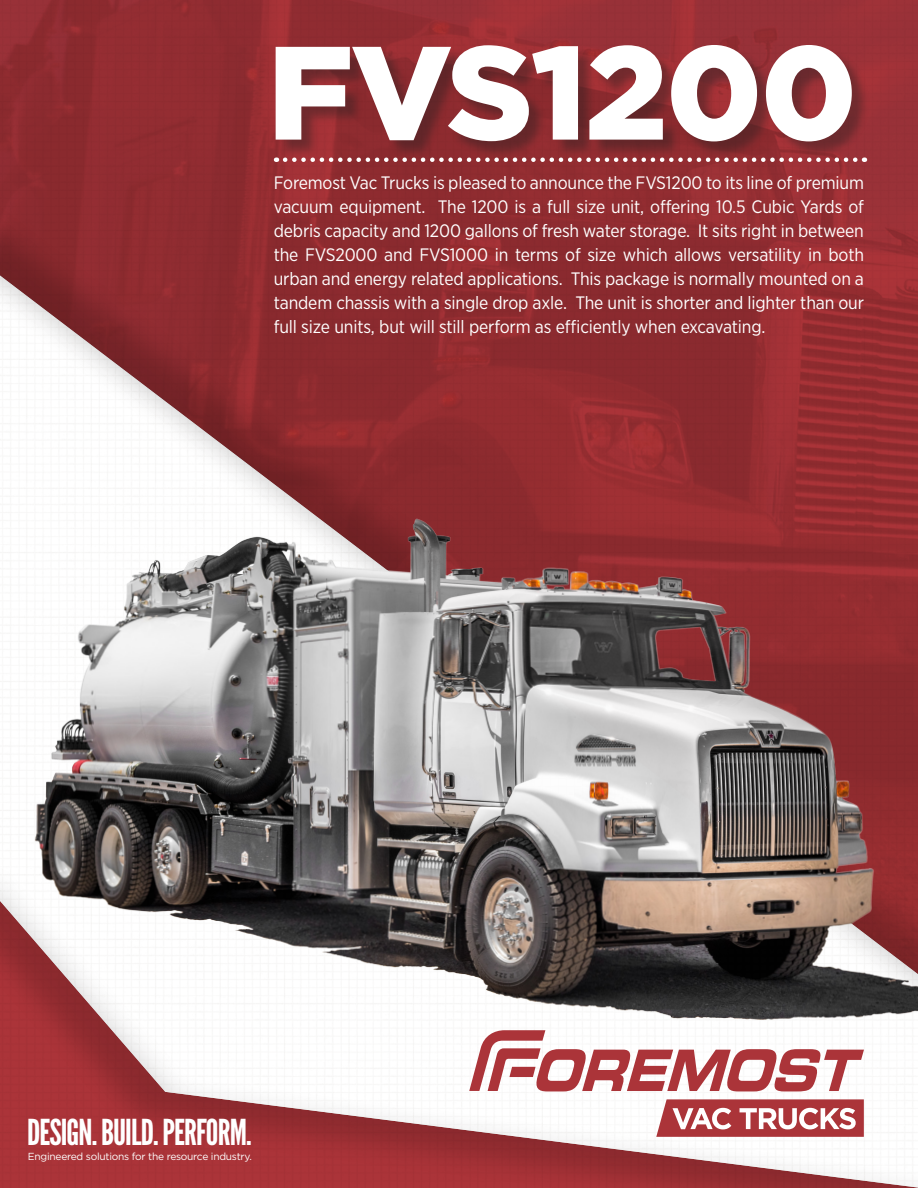
<style>
.page{position:relative;width:918px;height:1188px;background:#fff}
.page>*{position:absolute;margin:0;border:0;box-sizing:border-box;transform-origin:0 0}
.t1{font:900 132.45px "Gotham";letter-spacing:-.015em;color:#fff}
.t2{font:35.7px "League Gothic";letter-spacing:-.025em;color:#fff}
.t3{font:18px/24px "Gotham Narrow";letter-spacing:-.01em;color:#fff;text-align:justify}
.t4{font:10.2px "Gotham";letter-spacing:-.025em;color:#fff}
</style>
<div class="page">
<div style="left:0;top:867px;width:918px;height:321px;background:#231f20;opacity:.21"></div>
<div style="left:0;top:0;width:918px;height:996px;background:#231f20;opacity:.21"></div>
<div style="left:278px;top:47px;width:592px;height:113px;background:#231f20;opacity:.4"></div>
<svg style="left:285px;top:158px;width:580px;height:4px"></svg>
<img style="left:0;top:380px;width:918px;height:716px">
<svg style="left:656px;top:1099px;width:208px;height:38px"></svg>
<svg style="left:469px;top:1030px;width:395px;height:61px"></svg>
<p class="t1" style="left:267px;top:1px;width:591px">FVS1200</p>
<p class="t3" style="left:274px;top:171px;width:592px">Foremost Vac Trucks is pleased to announce the FVS1200 to its line of premium vacuum equipment. The 1200 is a full size unit, offering 10.5 Cubic Yards of debris capacity and 1200 gallons of fresh water storage. It sits right in between the FVS2000 and FVS1000 in terms of size which allows versatility in both urban and energy related applications. This package is normally mounted on a tandem chassis with a single drop axle. The unit is shorter and lighter than our full size units, but will still perform as efficiently when excavating.</p>
<p class="t2" style="left:27px;top:1111px;width:226px">DESIGN. BUILD. PERFORM.</p>
<p class="t4" style="left:28px;top:1150px;width:225px">Engineered solutions for the resource industry.</p>
</div>
